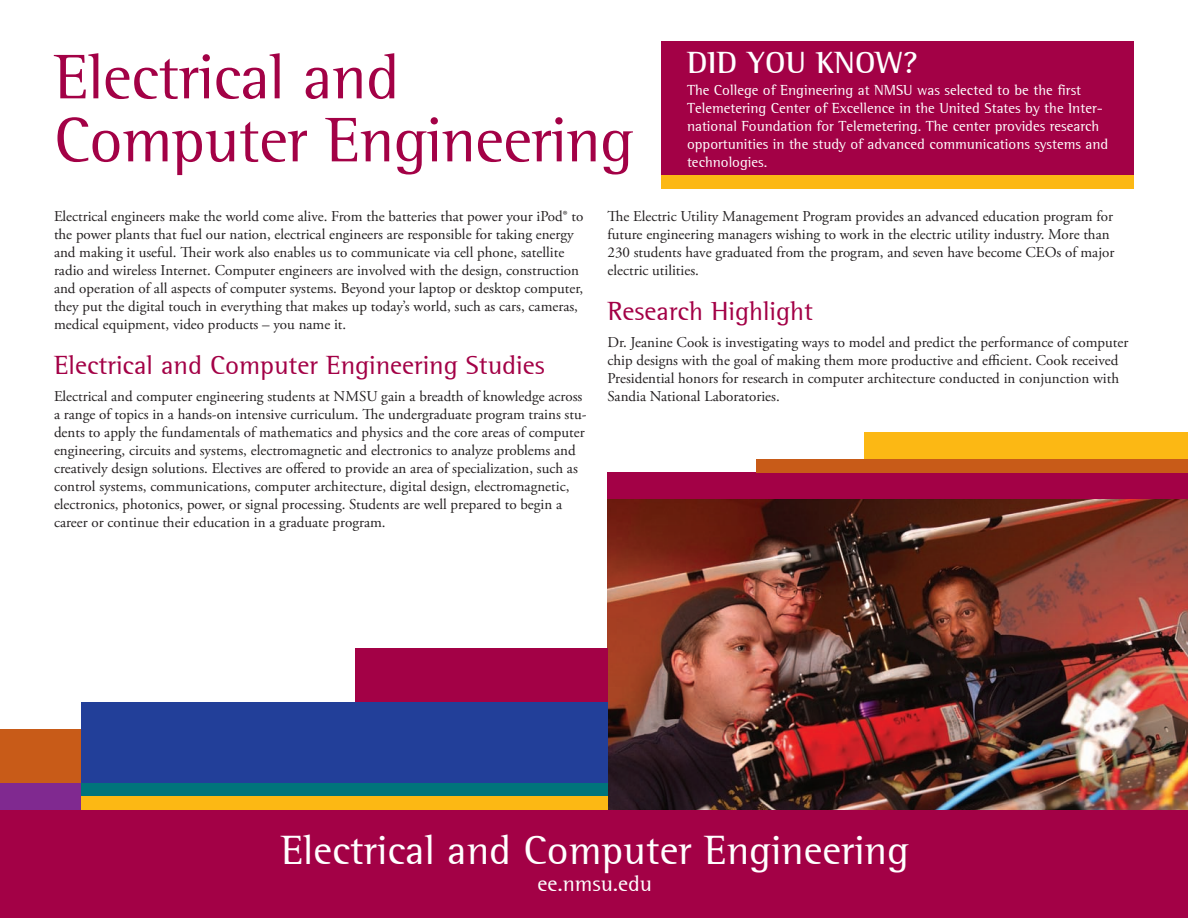
<style>
.page{position:relative;width:1188px;height:918px;background:#fff}
.page>*{position:absolute;margin:0;border:0;box-sizing:border-box;transform-origin:0 0}
.t1{font:64.5px/63px "Rotis Semi Serif";letter-spacing:-.01em;color:#a30146}
.t2{font:42px "Rotis Semi Serif";color:#fff}
.t3{font:700 31.5px "Rotis Semi Serif";color:#fff}
.t4{font:27px "Rotis Semi Serif";color:#a30146}
.t5{font:22.5px "Rotis Semi Serif";color:#fff}
.t6{font:15px/18px "Adobe Garamond Pro";color:#231f20}
.t7{font:15px/18px "Rotis Semi Serif New";color:#fff}
</style>
<div class="page">
<img style="left:608px;top:500px;width:580px;height:310px">
<div style="left:0;top:810px;width:1188px;height:108px;background:#a30146"></div>
<div style="left:608px;top:472px;width:580px;height:28px;background:#a30146"></div>
<div style="left:756px;top:459px;width:432px;height:13px;background:#c85b18"></div>
<div style="left:864px;top:432px;width:324px;height:27px;background:#fcb814"></div>
<div style="left:0;top:729px;width:81px;height:54px;background:#c85b18"></div>
<div style="left:0;top:783px;width:81px;height:27px;background:#802990"></div>
<div style="left:662px;top:41px;width:472px;height:135px;background:#a30146"></div>
<div style="left:662px;top:176px;width:472px;height:13px;background:#fcb814"></div>
<div style="left:81px;top:702px;width:527px;height:81px;background:#223f99"></div>
<div style="left:81px;top:783px;width:527px;height:13px;background:#00747b"></div>
<div style="left:81px;top:796px;width:527px;height:14px;background:#fcb814"></div>
<div style="left:355px;top:648px;width:253px;height:54px;background:#a30146"></div>
<h3 class="t3" style="left:687px;top:43px;width:232px">DID YOU KNOW?</h3>
<h1 class="t1" style="left:54px;top:45px;width:581px">Electrical and<br>Computer Engineering</h1>
<p class="t6" style="left:608px;top:208px;width:508px">The Electric Utility Management Program provides an advanced education program for future engineering managers wishing to work in the electric utility industry. More than 230 students have graduated from the program, and seven have become CEOs of major electric utilities.</p>
<h3 class="t4" style="left:608px;top:295px;width:207px">Research Highlight</h3>
<p class="t6" style="left:608px;top:334px;width:522px">Dr. Jeanine Cook is investigating ways to model and predict the performance of computer chip designs with the goal of making them more productive and efficient. Cook received Presidential honors for research in computer architecture conducted in conjunction with Sandia National Laboratories.</p>
<p class="t7" style="left:687px;top:81px;width:423px">The College of Engineering at NMSU was selected to be the first Telemetering Center of Excellence in the United States by the Inter&shy;national Foundation for Telemetering. The center provides research opportunities in the study of advanced communications systems and technologies.</p>
<p class="t6" style="left:54px;top:208px;width:531px">Electrical engineers make the world come alive. From the batteries that power your iPod® to the power plants that fuel our nation, electrical engineers are responsible for taking energy and making it useful. Their work also enables us to communicate via cell phone, satellite radio and wireless Internet. Computer engineers are involved with the design, construction and operation of all aspects of computer systems. Beyond your laptop or desktop computer, they put the digital touch in everything that makes up today’s world, such as cars, cameras, medical equipment, video products – you name it.</p>
<h3 class="t4" style="left:54px;top:349px;width:492px">Electrical and Computer Engineering Studies</h3>
<p class="t6" style="left:54px;top:388px;width:534px">Electrical and computer engineering students at NMSU gain a breadth of knowledge across a range of topics in a hands-on intensive curriculum. The undergraduate program trains stu&shy;dents to apply the fundamentals of mathematics and physics and the core areas of computer engineering, circuits and systems, electromagnetic and electronics to analyze problems and creatively design solutions. Electives are offered to provide an area of specialization, such as control systems, communications, computer architecture, digital design, electromagnetic, electronics, photonics, power, or signal processing. Students are well prepared to begin a career or continue their education in a graduate program.</p>
<h2 class="t2" style="left:281px;top:825px;width:630px">Electrical and Computer Engineering</h2>
<h3 class="t5" style="left:537px;top:870px;width:116px">ee.nmsu.edu</h3>
</div>
